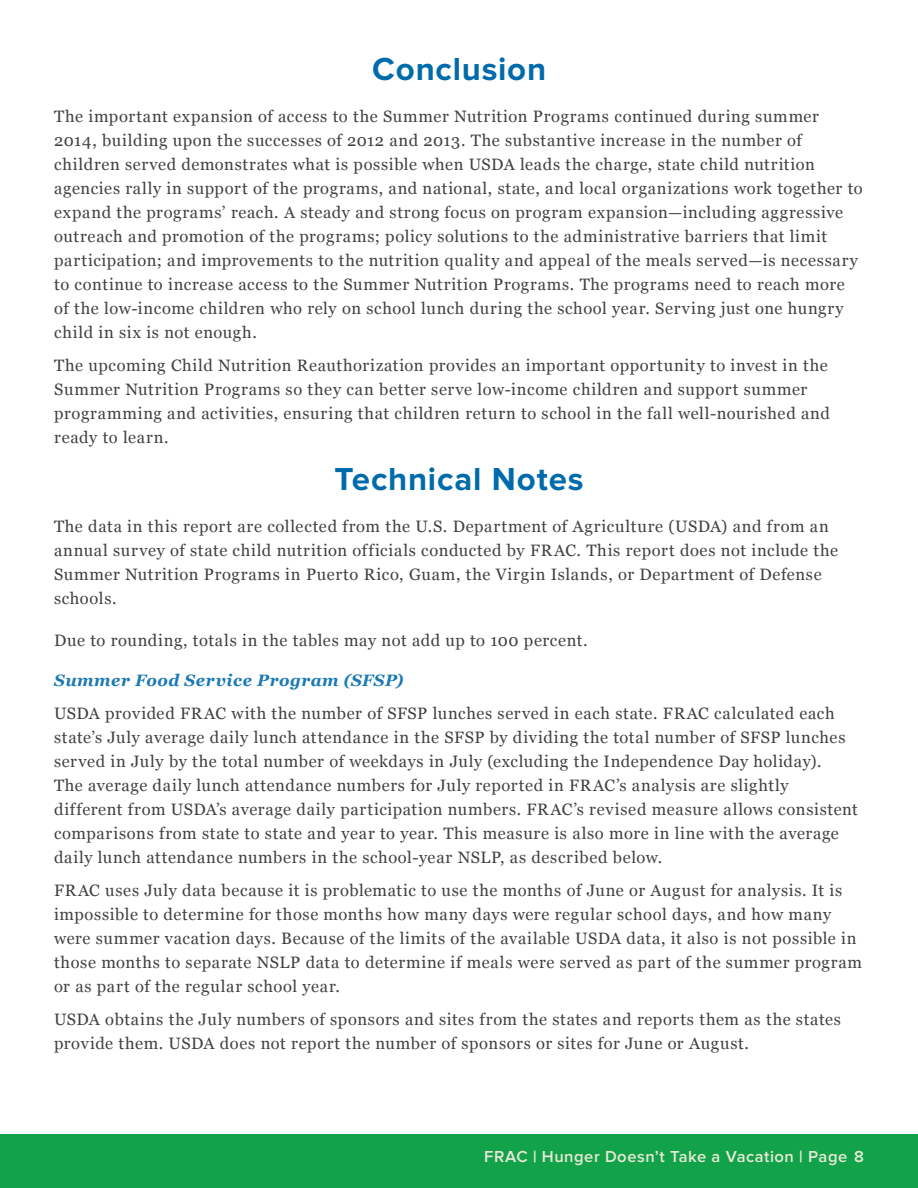
<style>
.page{position:relative;width:918px;height:1188px;background:#fff}
.page>*{position:absolute;margin:0;border:0;box-sizing:border-box;transform-origin:0 0}
.t1{font:700 33px "Proxima Nova";letter-spacing:.025em;color:#006bab}
.t2{font:16.5px/24px "Georgia";letter-spacing:.04em;color:#414042}
.t3{font:600 16.5px "Proxima Nova";letter-spacing:.035em;color:#e8e8d6}
.t4{font:italic 700 16.5px "Georgia";letter-spacing:.035em;color:#1a7ab3}
.s1{font-weight:700}
</style>
<div class="page">
<div style="left:0;top:1134px;width:918px;height:54px;background:#12a34a"></div>
<h1 class="t1" style="left:372px;top:54px;width:175px">Conclusion</h1>
<p class="t2" style="left:54px;top:104px;width:810px">The important expansion of access to the Summer Nutrition Programs continued during summer 2014, building upon the successes of 2012 and 2013. The substantive increase in the number of children served demonstrates what is possible when USDA leads the charge, state child nutrition agencies rally in support of the programs, and national, state, and local organizations work together to expand the programs’ reach. A steady and strong focus on program expansion—including aggressive outreach and promotion of the programs; policy solutions to the administrative barriers that limit participation; and improvements to the nutrition quality and appeal of the meals served—is necessary to continue to increase access to the Summer Nutrition Programs. The programs need to reach more of the low-income children who rely on school lunch during the school year. Serving just one hungry child in six is not enough.</p>
<p class="t2" style="left:54px;top:353px;width:777px">The upcoming Child Nutrition Reauthorization provides an important opportunity to invest in the Summer Nutrition Programs so they can better serve low-income children and support summer programming and activities, ensuring that children return to school in the fall well-nourished and ready to learn.</p>
<h1 class="t1" style="left:334px;top:463px;width:251px">Technical Notes</h1>
<p class="t2" style="left:54px;top:513px;width:786px">The data in this report are collected from the U.S. Department of Agriculture (USDA) and from an annual survey of state child nutrition officials conducted by FRAC. This report does not include the Summer Nutrition Programs in Puerto Rico, Guam, the Virgin Islands, or Department of Defense schools.</p>
<p class="t2" style="left:54px;top:627px;width:535px">Due to rounding, totals in the tables may not add up to 100 percent.</p>
<p class="t4" style="left:54px;top:668px;width:351px">Summer Food Service Program (SFSP)</p>
<p class="t2" style="left:54px;top:701px;width:805px">USDA provided FRAC with the number of SFSP lunches served in each state. FRAC calculated each state’s July average daily lunch attendance in the SFSP by dividing the total number of SFSP lunches served in July by the total number of weekdays in July (excluding the Independence Day holiday).<br>The average daily lunch attendance numbers for July reported in FRAC’s analysis are slightly different from USDA’s average daily participation numbers. FRAC’s revised measure allows consistent comparisons from state to state and year to year. This measure is also more in line with the average daily lunch attendance numbers in the school-year NSLP, as described below.</p>
<p class="t2" style="left:54px;top:878px;width:810px">FRAC uses July data because it is problematic to use the months of June or August for analysis. It is impossible to determine for those months how many days were regular school days, and how many were summer vacation days. Because of the limits of the available USDA data, it also is not possible in those months to separate NSLP data to determine if meals were served as part of the summer program or as part of the regular school year.</p>
<p class="t2" style="left:54px;top:1007px;width:789px">USDA obtains the July numbers of sponsors and sites from the states and reports them as the states provide them. USDA does not report the number of sponsors or sites for June or August.</p>
<p class="t3" style="left:484px;top:1149px;width:381px">FRAC <span class="s1">|</span> Hunger Doesn’t Take a Vacation <span class="s1">|</span> Page 8</p>
</div>
